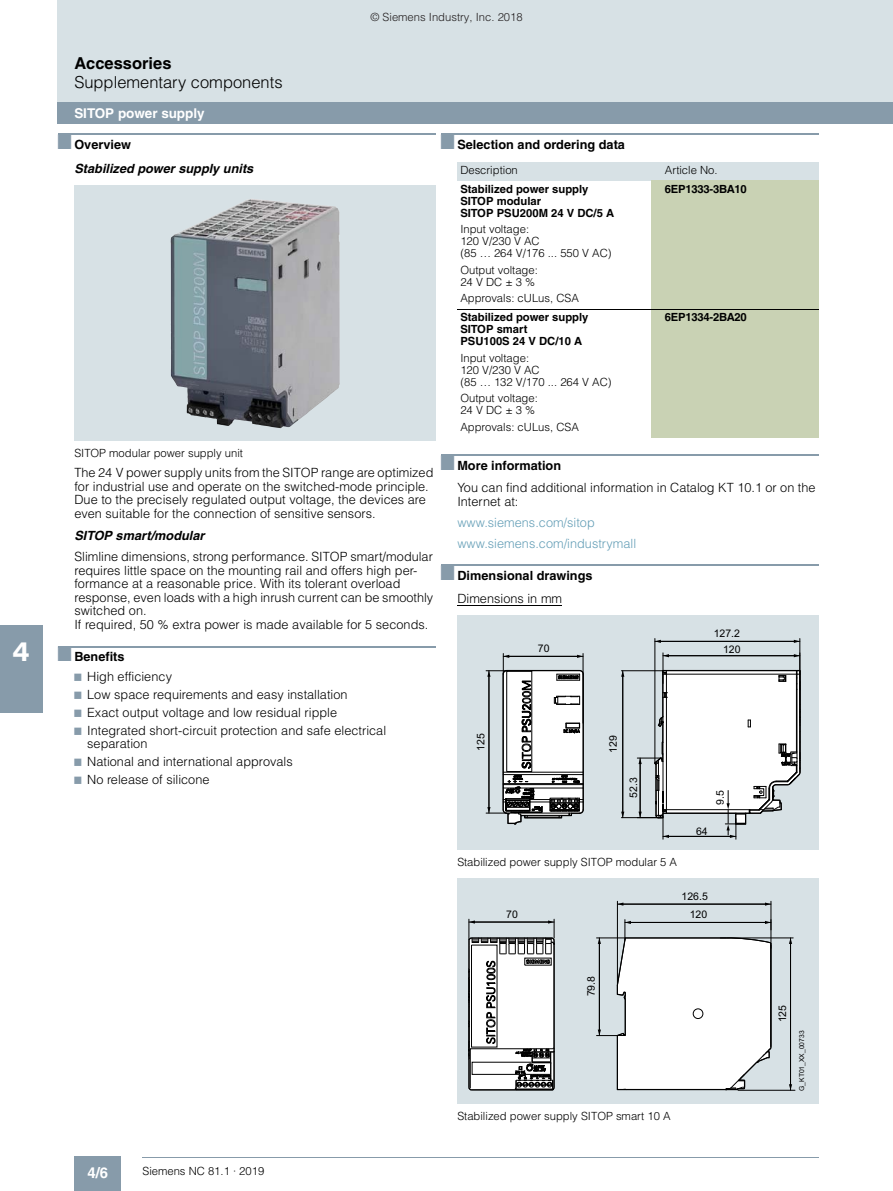
<style>
.page{position:relative;width:893px;height:1191px;background:#fff}
.page>*{position:absolute;margin:0;border:0;box-sizing:border-box;transform-origin:0 0}
.t1{font:900 27px "Siemens Sans";color:#fff}
.t2{font:300 16.5px "Helvetica";color:#000}
.t3{font:700 16.5px "Helvetica";color:#000}
.t4{font:700 15px "Helvetica";color:#fff}
.t5{font:700 13.5px "Helvetica";letter-spacing:-.005em;color:#fff}
.t6{font:300 12.75px/13.5px "Helvetica";letter-spacing:.005em;color:#000}
.t7{font:700 12.75px/22.5px "Helvetica";letter-spacing:.005em;color:#000}
.t8{font:italic 700 12.75px/24px "Helvetica";letter-spacing:.005em;color:#000}
.t9{font:300 12.75px/21px "Helvetica";letter-spacing:.005em;color:#659fb7}
.t10{font:300 11.25px/12px "Helvetica";color:#000}
.t11{font:700 11.25px/12px "Helvetica";letter-spacing:-.005em;color:#000}
.t12{font:300 11.25px "Helvetica";color:#231f20}
.t13{font:10.5px/18.3px "Arial";color:#000;text-align:right}
.t14{font:6.75px "Arial";color:#000}
.s1{color:#879baa}
.s2{font-style:normal}
.s3{font-weight:700}
.s4{font-family:"I Center";font-weight:500;font-size:10.5px;color:#879baa}
.s5{font-weight:300}
</style>
<div class="page">
<div style="left:57px;top:102px;width:835px;height:22px;background:#879baa"></div>
<div style="left:57px;top:0;width:835px;height:102px;background:#d7e1e5"></div>
<div style="left:74px;top:1157px;width:47px;height:34px;background:#879baa"></div>
<div style="left:0;top:625px;width:42px;height:88px;background:#879baa"></div>
<hr style="left:142px;top:1157px;width:677px;height:1px;background:#879baa">
<hr style="left:58px;top:134px;width:378px;height:1px;background:#879baa">
<hr style="left:58px;top:646px;width:378px;height:1px;background:#879baa">
<hr style="left:441px;top:134px;width:378px;height:1px;background:#879baa">
<hr style="left:441px;top:454px;width:378px;height:1px;background:#879baa">
<hr style="left:441px;top:565px;width:378px;height:1px;background:#879baa">
<hr style="left:457px;top:605px;width:105px;height:1px;background:#000">
<div style="left:74px;top:186px;width:362px;height:255px;background:#d7e1e5"></div>
<img style="left:170px;top:199px;width:170px;height:229px">
<div style="left:457px;top:162px;width:183px;height:19px;background:#d7e1e5"></div>
<div style="left:640px;top:162px;width:178px;height:19px;background:#d7e1e5"></div>
<div style="left:651px;top:181px;width:167px;height:128px;background:#c9d2b4"></div>
<div style="left:651px;top:309px;width:167px;height:129px;background:#c9d2b4"></div>
<hr style="left:457px;top:309px;width:361px;height:1px;background:#000">
<div style="left:457px;top:615px;width:362px;height:235px;background:#d7e1e5"></div>
<hr style="left:654px;top:639px;width:1px;height:124px;background:#000">
<hr style="left:799px;top:639px;width:1px;height:84px;background:#000">
<hr style="left:659px;top:641px;width:136px;height:1px;background:#000">
<svg style="left:655px;top:640px;width:6px;height:3px"></svg>
<svg style="left:793px;top:640px;width:6px;height:3px"></svg>
<hr style="left:621px;top:670px;width:45px;height:1px;background:#000">
<hr style="left:621px;top:817px;width:38px;height:1px;background:#000">
<hr style="left:622px;top:676px;width:1px;height:137px;background:#000">
<svg style="left:621px;top:671px;width:3px;height:6px"></svg>
<svg style="left:621px;top:812px;width:3px;height:6px"></svg>
<svg style="left:637px;top:653px;width:163px;height:187px"></svg>
<svg style="left:486px;top:654px;width:98px;height:171px"></svg>
<div style="left:457px;top:878px;width:362px;height:226px;background:#d7e1e5"></div>
<svg style="left:468px;top:919px;width:87px;height:172px;background:#c8c9ca"></svg>
<hr style="left:738px;top:1090px;width:57px;height:1px;background:#000">
<hr style="left:720px;top:938px;width:73px;height:1px;background:#000">
<hr style="left:790px;top:943px;width:1px;height:142px;background:#000">
<svg style="left:788px;top:1084px;width:4px;height:6px"></svg>
<svg style="left:788px;top:938px;width:4px;height:6px"></svg>
<svg style="left:596px;top:901px;width:176px;height:190px"></svg>
<h1 class="t1" style="left:13px;top:635px;width:19px">4</h1>
<p class="t3" style="left:74px;top:57px;width:99px">Accessories</p>
<p class="t2" style="left:74px;top:76px;width:210px">Supplementary components</p>
<p class="t5" style="left:74px;top:108px;width:132px">SITOP power supply</p>
<p class="t8" style="left:74px;top:134px;width:180px;text-indent:-17px"><span class="s1">■</span> <span class="s2">Overview<br></span>Stabilized power supply units</p>
<p class="t12" style="left:370px;top:13px;width:154px">© Siemens Industry, Inc. 2018</p>
<p class="t7" style="left:440px;top:135px;width:186px"><span class="s1">■</span> Selection and ordering data</p>
<p class="t10" style="left:460px;top:165px;width:59px">Description</p>
<p class="t10" style="left:665px;top:165px;width:54px">Article No.</p>
<p class="t11" style="left:460px;top:184px;width:155px">Stabilized power supply<br>SITOP modular<br>SITOP PSU200M 24 V DC/5 A</p>
<p class="t10" style="left:460px;top:224px;width:153px">Input voltage:<br>120 V/230 V AC<br>(85 … 264 V/176 ... 550 V AC)</p>
<p class="t10" style="left:460px;top:265px;width:79px">Output voltage:<br>24VDC ±3%</p>
<p class="t10" style="left:460px;top:293px;width:120px">Approvals: cULus, CSA</p>
<p class="t11" style="left:665px;top:184px;width:83px">6EP1333-3BA10</p>
<p class="t11" style="left:460px;top:312px;width:129px">Stabilized power supply<br>SITOP smart<br>PSU100S 24 V DC/10 A</p>
<p class="t10" style="left:460px;top:353px;width:153px">Input voltage:<br>120 V/230 V AC<br>(85 … 132 V/170 ... 264 V AC)</p>
<p class="t10" style="left:460px;top:393px;width:79px">Output voltage:<br>24VDC ±3%</p>
<p class="t10" style="left:460px;top:422px;width:120px">Approvals: cULus, CSA</p>
<p class="t11" style="left:665px;top:312px;width:83px">6EP1334-2BA20</p>
<p class="t10" style="left:74px;top:448px;width:170px">SITOP modular power supply unit</p>
<p class="t6" style="left:74px;top:467px;width:360px">The 24 V power supply units from the SITOP range are optimized for industrial use and operate on the switched-mode principle.<br>Due to the precisely regulated output voltage, the devices are even suitable for the connection of sensitive sensors.</p>
<p class="t8" style="left:74px;top:525px;width:132px">SITOP smart/modular</p>
<p class="t6" style="left:74px;top:551px;width:360px">Slimline dimensions, strong performance. SITOP smart/modular requires little space on the mounting rail and offers high per&shy;formance at a reasonable price. With its tolerant overload response, even loads with a high inrush current can be smoothly switched on.<br>If required, 50 % extra power is made available for 5 seconds.</p>
<p class="t6" style="left:74px;top:648px;width:99px;line-height:19.5px;text-indent:-17px"><span class="s1">■</span> <span class="s3">Benefits<br></span><span class="s4">7</span> High efficiency</p>
<p class="t6" style="left:74px;top:687px;width:313px;line-height:18px"><span class="s4">7</span> Low space requirements and easy installation<br><span class="s4">7</span> Exact output voltage and low residual ripple<br><span class="s4">7</span> Integrated short-circuit protection and safe electrical</p>
<p class="t6" style="left:74px;top:736px;width:220px;line-height:18px;text-indent:13px">separation<br><span class="s4">7</span> National and international approvals<br><span class="s4">7</span> No release of silicone</p>
<p class="t6" style="left:457px;top:455px;width:359px;line-height:22.5px;text-indent:-17px"><span class="s1">■</span> <span class="s3">More information<br></span>You can find additional information in Catalog KT 10.1 or on the</p>
<p class="t6" style="left:457px;top:496px;width:63px">Internet at:</p>
<p class="t9" style="left:457px;top:513px;width:180px">www.siemens.com/sitop www.siemens.com/industrymall</p>
<p class="t7" style="left:457px;top:566px;width:137px;text-indent:-17px"><span class="s1">■</span> Dimensional drawings<br><span class="s5">Dimensions in mm</span></p>
<p class="t13" style="left:713px;top:625px;width:28px">127.2</p>
<p class="t13" style="left:538px;top:640px;width:13px">70</p>
<p class="t13" style="left:723px;top:641px;width:19px">120</p>
<p class="t13" style="left:472px;top:751px;width:19px;rotate:-90deg">125</p>
<p class="t13" style="left:605px;top:753px;width:19px;rotate:-90deg">129</p>
<p class="t13" style="left:625px;top:798px;width:22px;rotate:-90deg">52.3</p>
<p class="t13" style="left:712px;top:805px;width:16px;rotate:-90deg">9.5</p>
<p class="t10" style="left:457px;top:857px;width:221px">Stabilized power supply SITOP modular 5 A</p>
<p class="t13" style="left:696px;top:823px;width:13px">64</p>
<p class="t4" style="left:87px;top:1167px;width:22px">4/6</p>
<p class="t10" style="left:142px;top:1166px;width:123px">Siemens NC 81.1 · 2019</p>
<p class="t13" style="left:506px;top:906px;width:13px">70</p>
<p class="t13" style="left:583px;top:996px;width:22px;rotate:-90deg">79.8</p>
<p class="t13" style="left:681px;top:888px;width:28px">126.5<br>120</p>
<p class="t10" style="left:457px;top:1111px;width:215px">Stabilized power supply SITOP smart 10 A</p>
<p class="t13" style="left:774px;top:1022px;width:19px;rotate:-90deg">125</p>
<p class="t14" style="left:799px;top:1091px;width:62px;rotate:-90deg">G_KT01_XX_00733</p>
</div>
